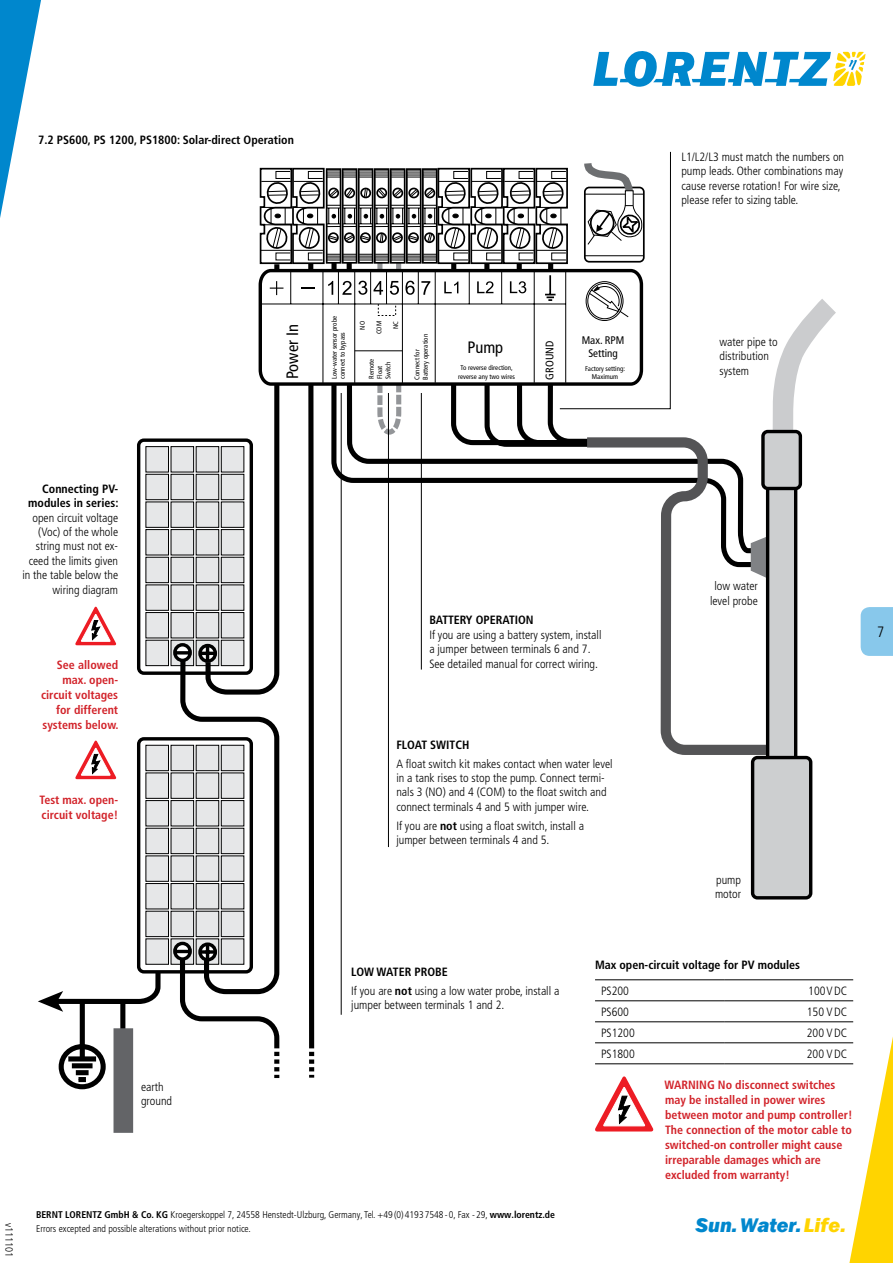
<style>
.page{position:relative;width:893px;height:1263px;background:#fff}
.page>*{position:absolute;margin:0;border:0;box-sizing:border-box;transform-origin:0 0}
.t1{font:italic 800 20.25px "Franklin Gothic";color:#0087cd}
.t2{font:condensed 16.5px "Frutiger LT Std";color:#000}
.t3{font:300 condensed 15px "Frutiger LT Pro";color:#000}
.t4{font:300 condensed 12px/14.4px "Frutiger LT Std";color:#000}
.t5{font:700 condensed 12px/15px "Frutiger LT Std";color:#d2232a}
.t6{font:700 condensed 12px/14.4px "Frutiger LT Std";color:#000;text-align:right}
.t7{font:condensed 10.95px/13.2px "Frutiger LT Std";color:#000;text-align:center}
.t8{font:300 condensed 10.5px "Frutiger LT Pro";color:#000}
.t9{font:300 condensed 9.75px/14.2px "Frutiger LT Pro";color:#000}
.t10{font:condensed 6.9px/8.2px "Frutiger LT Std";color:#000}
.s1{font-weight:700}
.s2{color:#ffd400}
</style>
<div class="page">
<svg style="left:593px;top:51px;width:272px;height:36px"></svg>
<svg style="left:0;top:0;width:41px;height:218px"></svg>
<svg style="left:849px;top:1037px;width:44px;height:226px"></svg>
<div style="left:861px;top:607px;width:32px;height:49px;background:#88c8eb"></div>
<div style="left:171px;top:446px;width:23px;height:26px;background:#e6e7e8"></div>
<div style="left:145px;top:446px;width:24px;height:26px;background:#e6e7e8;border:1px solid #000"></div>
<div style="left:171px;top:501px;width:23px;height:27px;background:#e6e7e8"></div>
<div style="left:145px;top:501px;width:24px;height:27px;background:#e6e7e8;border:1px solid #000"></div>
<div style="left:171px;top:557px;width:23px;height:26px;background:#e6e7e8"></div>
<div style="left:145px;top:557px;width:24px;height:26px;background:#e6e7e8;border:1px solid #000"></div>
<div style="left:171px;top:612px;width:23px;height:26px;background:#e6e7e8"></div>
<div style="left:145px;top:612px;width:24px;height:26px;background:#e6e7e8;border:1px solid #000"></div>
<div style="left:171px;top:474px;width:23px;height:26px;background:#e6e7e8;border:1px solid #000"></div>
<div style="left:145px;top:474px;width:24px;height:26px;background:#e6e7e8;border:1px solid #000"></div>
<div style="left:171px;top:529px;width:23px;height:26px;background:#e6e7e8"></div>
<div style="left:145px;top:529px;width:24px;height:26px;background:#e6e7e8;border:1px solid #000"></div>
<div style="left:171px;top:584px;width:23px;height:27px;background:#e6e7e8"></div>
<div style="left:145px;top:584px;width:24px;height:27px;background:#e6e7e8;border:1px solid #000"></div>
<svg style="left:171px;top:640px;width:6px;height:26px"></svg>
<div style="left:145px;top:640px;width:24px;height:26px;background:#e6e7e8;border:1px solid #000"></div>
<div style="left:137px;top:438px;width:116px;height:237px;border:3px solid #000;border-radius:5px"></div>
<svg style="left:171px;top:641px;width:6px;height:23px"></svg>
<div style="left:171px;top:745px;width:23px;height:26px;background:#e6e7e8;border:1px solid #000"></div>
<div style="left:145px;top:745px;width:24px;height:26px;background:#e6e7e8;border:1px solid #000"></div>
<div style="left:171px;top:800px;width:23px;height:26px;background:#e6e7e8"></div>
<div style="left:145px;top:800px;width:24px;height:26px;background:#e6e7e8;border:1px solid #000"></div>
<div style="left:171px;top:855px;width:23px;height:27px;background:#e6e7e8"></div>
<div style="left:145px;top:855px;width:24px;height:27px;background:#e6e7e8;border:1px solid #000"></div>
<div style="left:171px;top:911px;width:23px;height:26px;background:#e6e7e8"></div>
<div style="left:145px;top:911px;width:24px;height:26px;background:#e6e7e8;border:1px solid #000"></div>
<div style="left:171px;top:772px;width:23px;height:27px;background:#e6e7e8"></div>
<div style="left:145px;top:772px;width:24px;height:27px;background:#e6e7e8;border:1px solid #000"></div>
<div style="left:171px;top:828px;width:23px;height:26px;background:#e6e7e8"></div>
<div style="left:145px;top:828px;width:24px;height:26px;background:#e6e7e8;border:1px solid #000"></div>
<div style="left:171px;top:883px;width:23px;height:26px;background:#e6e7e8"></div>
<div style="left:145px;top:883px;width:24px;height:26px;background:#e6e7e8;border:1px solid #000"></div>
<div style="left:171px;top:938px;width:23px;height:27px;background:#e6e7e8;border:1px solid #000"></div>
<div style="left:145px;top:938px;width:24px;height:27px;background:#e6e7e8;border:1px solid #000"></div>
<div style="left:137px;top:737px;width:116px;height:236px;border:3px solid #000;border-radius:5px"></div>
<svg style="left:171px;top:940px;width:6px;height:22px"></svg>
<svg style="left:177px;top:437px;width:138px;height:641px"></svg>
<svg style="left:331px;top:437px;width:246px;height:578px"></svg>
<svg style="left:778px;top:299px;width:58px;height:281px"></svg>
<div style="left:120px;top:1001px;width:5px;height:44px;background:#000"></div>
<div style="left:114px;top:1028px;width:19px;height:105px;background:#636467"></div>
<div style="left:80px;top:1002px;width:5px;height:57px;background:#000"></div>
<svg style="left:58px;top:1041px;width:48px;height:49px"></svg>
<hr style="left:258px;top:1064px;width:78px;height:3px;background:#fff">
<hr style="left:258px;top:1056px;width:78px;height:3px;background:#fff">
<hr style="left:258px;top:1071px;width:78px;height:4px;background:#fff">
<hr style="left:258px;top:1048px;width:78px;height:4px;background:#fff">
<svg style="left:38px;top:967px;width:125px;height:45px"></svg>
<svg style="left:577px;top:367px;width:201px;height:765px"></svg>
<div style="left:766px;top:482px;width:31px;height:288px;background:#cdcfd0;border:3px solid #000"></div>
<div style="left:763px;top:431px;width:37px;height:57px;background:#cdcfd0;border-radius:5px"></div>
<div style="left:761px;top:430px;width:41px;height:60px;border:3px solid #000;border-radius:5px"></div>
<div style="left:753px;top:757px;width:58px;height:141px;background:#cdcfd0;border-radius:5px"></div>
<div style="left:751px;top:756px;width:61px;height:143px;border:3px solid #000;border-radius:5px"></div>
<hr style="left:388px;top:393px;width:1px;height:454px;background:#000">
<hr style="left:421px;top:393px;width:1px;height:276px;background:#000">
<svg style="left:259px;top:151px;width:412px;height:286px"></svg>
<hr style="left:341px;top:393px;width:1px;height:622px;background:#000">
<svg style="left:75px;top:607px;width:41px;height:38px"></svg>
<hr style="left:595px;top:979px;width:129px;height:1px;background:#000">
<hr style="left:724px;top:979px;width:129px;height:1px;background:#000">
<hr style="left:595px;top:1000px;width:129px;height:1px;background:#000">
<hr style="left:724px;top:1000px;width:129px;height:1px;background:#000">
<hr style="left:595px;top:1021px;width:129px;height:1px;background:#000">
<hr style="left:724px;top:1021px;width:129px;height:1px;background:#000">
<hr style="left:595px;top:1042px;width:129px;height:1px;background:#000">
<hr style="left:724px;top:1042px;width:129px;height:1px;background:#000">
<hr style="left:595px;top:1063px;width:129px;height:1px;background:#000">
<hr style="left:724px;top:1063px;width:129px;height:1px;background:#000">
<svg style="left:595px;top:1076px;width:58px;height:55px"></svg>
<svg style="left:75px;top:740px;width:41px;height:39px"></svg>
<p class="t6" style="left:38px;top:133px;width:257px">7.2 PS600, PS 1200, PS1800: Solar-direct Operation</p>
<p class="t4" style="left:681px;top:150px;width:164px">L1/L2/L3 must match the numbers on pump leads. Other combinations may cause reverse rotation! For wire size, please refer to sizing table.</p>
<h2 class="t2" style="left:283px;top:379px;width:56px;rotate:-90deg">Power In</h2>
<p class="t10" style="left:330px;top:379px;width:64px;rotate:-90deg">Low-water sensor probe connect to bypass</p>
<p class="t10" style="left:358px;top:329px;width:10px;rotate:-90deg">NO</p>
<p class="t10" style="left:375px;top:334px;width:15px;rotate:-90deg">COM</p>
<p class="t10" style="left:391px;top:329px;width:9px;rotate:-90deg">NC</p>
<p class="t10" style="left:367px;top:379px;width:22px;rotate:-90deg">Remote<br>Float<br>Switch</p>
<p class="t10" style="left:413px;top:380px;width:47px;rotate:-90deg">Connect for<br>Battery operation</p>
<h2 class="t2" style="left:467px;top:337px;width:37px">Pump</h2>
<p class="t7" style="left:582px;top:334px;width:44px">Max. RPM<br>Setting</p>
<p class="t7" style="left:543px;top:380px;width:40px;rotate:-90deg">GROUND</p>
<p class="t10" style="left:458px;top:364px;width:58px;text-align:center">To reverse direction, reverse any two wires</p>
<p class="t10" style="left:585px;top:364px;width:41px">Factory setting:</p>
<p class="t10" style="left:592px;top:373px;width:28px">Maximum</p>
<p class="t4" style="left:720px;top:335px;width:60px">water pipe to distribution system</p>
<p class="t6" style="left:28px;top:481px;width:92px">Connecting PV&shy;modules in series:</p>
<p class="t4" style="left:22px;top:510px;width:97px;text-align:right">open circuit voltage (Voc) of the whole string must not ex&shy;ceed the limits given in the table below the wiring diagram</p>
<p class="t5" style="left:41px;top:657px;width:79px;text-align:right">See allowed max. open&shy;circuit voltages for different systems below.</p>
<p class="t5" style="left:40px;top:792px;width:80px">Test max. open&shy;circuit voltage!</p>
<p class="t6" style="left:429px;top:613px;width:106px">BATTERY OPERATION</p>
<p class="t4" style="left:429px;top:628px;width:174px">If you are using a battery system, install a jumper between terminals 6 and 7.<br>See detailed manual for correct wiring.</p>
<p class="t6" style="left:396px;top:737px;width:75px">FLOAT SWITCH</p>
<p class="t4" style="left:396px;top:756px;width:218px">A float switch kit makes contact when water level in a tank rises to stop the pump. Connect termi&shy;nals 3 (NO) and 4 (COM) to the float switch and connect terminals 4 and 5 with jumper wire.</p>
<p class="t4" style="left:396px;top:818px;width:189px">If you are <span class="s1">not</span> using a float switch, install a jumper between terminals 4 and 5.</p>
<p class="t4" style="left:710px;top:579px;width:49px;text-align:center">low water level probe</p>
<p class="t4" style="left:715px;top:872px;width:28px">pump motor</p>
<p class="t4" style="left:141px;top:1079px;width:33px">earth ground</p>
<p class="t4" style="left:351px;top:962px;width:210px;line-height:18.9px"><span class="s1">LOW WATER PROBE<br></span>If you are <span class="s1">not</span> using a low water probe, install a</p>
<p class="t4" style="left:351px;top:998px;width:155px">jumper between terminals 1 and 2.</p>
<p class="t8" style="left:15px;top:1223px;width:36px;rotate:90deg">v111101</p>
<p class="t9" style="left:36px;top:1208px;width:521px"><span class="s1">BERNT LORENTZ GmbH &amp; Co. KG</span> Kroegerskoppel 7, 24558 Henstedt-Ulzburg, Germany, Tel. +49 (0) 4193 7548 - 0, Fax - 29, <span class="s1">www.lorentz.de<br></span>Errors excepted and possible alterations without prior notice.</p>
<p class="t6" style="left:595px;top:958px;width:207px">Max open-circuit voltage for PV modules</p>
<p class="t4" style="left:601px;top:984px;width:29px">PS200</p>
<p class="t4" style="left:808px;top:984px;width:40px">100VDC</p>
<p class="t4" style="left:601px;top:1005px;width:29px">PS600</p>
<p class="t4" style="left:807px;top:1005px;width:42px">150 VDC</p>
<p class="t4" style="left:601px;top:1026px;width:35px">PS1200</p>
<p class="t4" style="left:807px;top:1026px;width:42px">200 VDC</p>
<p class="t4" style="left:601px;top:1047px;width:35px">PS1800</p>
<p class="t4" style="left:807px;top:1047px;width:42px">200 VDC</p>
<p class="t5" style="left:664px;top:1077px;width:190px">WARNING No disconnect switches may be installed in power wires between motor and pump controller!<br>The connection of the motor cable to switched-on controller might cause irreparable damages which are excluded from warranty!</p>
<h1 class="t1" style="left:696px;top:1212px;width:152px">Sun. Water. <span class="s2">Life.</span></h1>
<p class="t3" style="left:877px;top:623px;width:9px">7</p>
</div>
